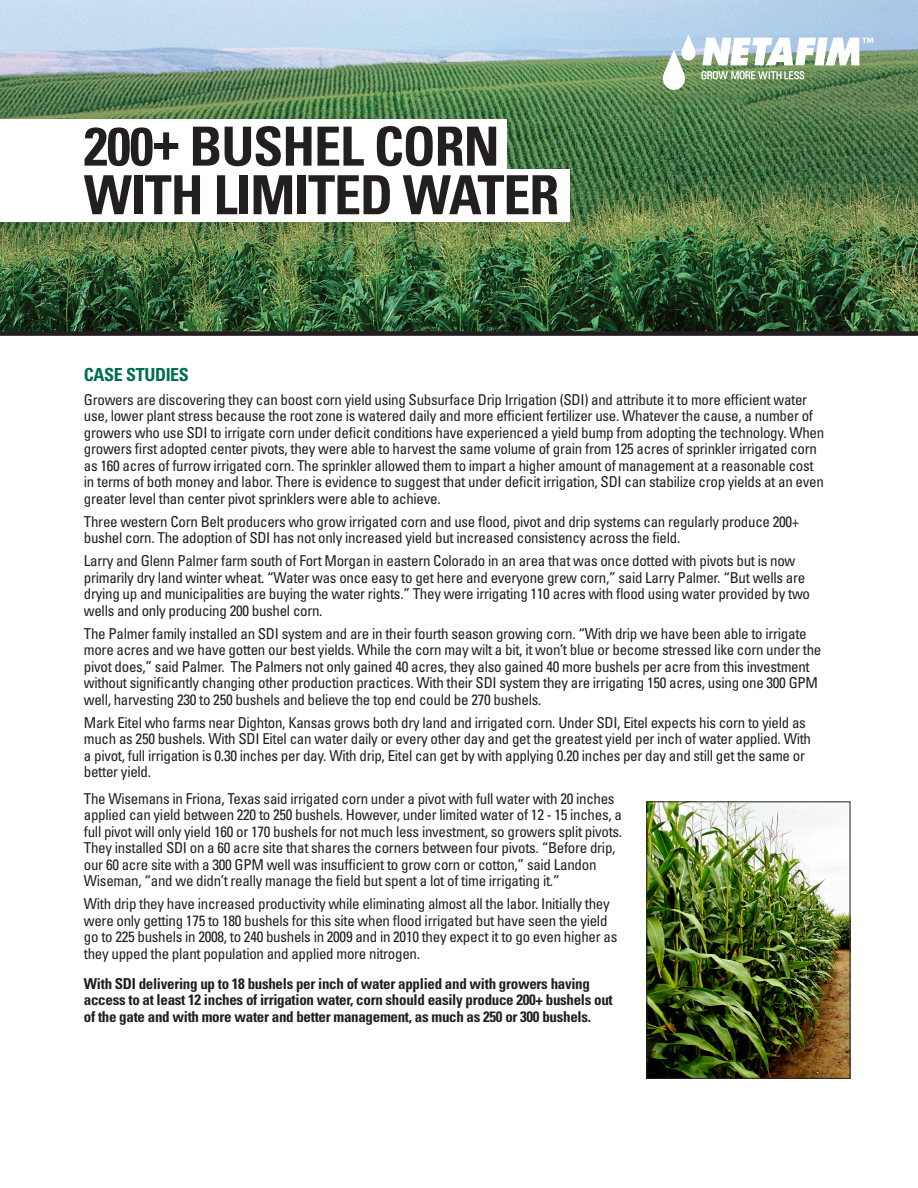
<style>
.page{position:relative;width:918px;height:1188px;background:#fff}
.page>*{position:absolute;margin:0;border:0;box-sizing:border-box;transform-origin:0 0}
.t1{font:700 condensed 54px "Univers LT Std";letter-spacing:-.02em;color:#231f20}
.t2{font:700 condensed 18px "Univers LT Std";letter-spacing:-.02em;color:#006e51}
.t3{font:condensed 15px/16.5px "Univers LT Std";letter-spacing:-.02em;color:#231f20}
.t4{font:700 condensed 15px/16.5px "Univers LT Std";letter-spacing:-.02em;color:#231f20}
</style>
<div class="page">
<img style="left:0;top:0;width:918px;height:331px">
<div style="left:0;top:119px;width:507px;height:52px;background:#fff"></div>
<div style="left:0;top:169px;width:569px;height:53px;background:#fff"></div>
<div style="left:0;top:331px;width:918px;height:5px;background:#231f20"></div>
<svg style="left:662px;top:35px;width:211px;height:55px"></svg>
<img style="left:648px;top:803px;width:200px;height:274px">
<div style="left:646px;top:801px;width:204px;height:278px;border:1px solid #231f20"></div>
<p class="t1" style="left:84px;top:113px;width:417px">200+ BUSHEL CORN</p>
<p class="t1" style="left:84px;top:162px;width:477px">WITH LIMITED WATER</p>
<p class="t2" style="left:84px;top:364px;width:107px">CASE STUDIES</p>
<p class="t3" style="left:84px;top:391px;width:742px">Growers are discovering they can boost corn yield using Subsurface Drip Irrigation (SDI) and attribute it to more efficient water use, lower plant stress because the root zone is watered daily and more efficient fertilizer use. Whatever the cause, a number of growers who use SDI to irrigate corn under deficit conditions have experienced a yield bump from adopting the technology. When growers first adopted center pivots, they were able to harvest the same volume of grain from 125 acres of sprinkler irrigated corn as 160 acres of furrow irrigated corn. The sprinkler allowed them to impart a higher amount of management at a reasonable cost in terms of both money and labor. There is evidence to suggest that under deficit irrigation, SDI can stabilize crop yields at an even greater level than center pivot sprinklers were able to achieve.</p>
<p class="t3" style="left:84px;top:513px;width:717px">Three western Corn Belt producers who grow irrigated corn and use flood, pivot and drip systems can regularly produce 200+ bushel corn. The adoption of SDI has not only increased yield but increased consistency across the field.</p>
<p class="t3" style="left:84px;top:552px;width:728px">Larry and Glenn Palmer farm south of Fort Morgan in eastern Colorado in an area that was once dotted with pivots but is now primarily dry land winter wheat. “Water was once easy to get here and everyone grew corn,” said Larry Palmer. “But wells are drying up and municipalities are buying the water rights.” They were irrigating 110 acres with flood using water provided by two wells and only producing 200 bushel corn.</p>
<p class="t3" style="left:84px;top:625px;width:739px">The Palmer family installed an SDI system and are in their fourth season growing corn. “With drip we have been able to irrigate more acres and we have gotten our best yields. While the corn may wilt a bit, it won’t blue or become stressed like corn under the pivot does,” said Palmer. The Palmers not only gained 40 acres, they also gained 40 more bushels per acre from this investment without significantly changing other production practices. With their SDI system they are irrigating 150 acres, using one 300 GPM well, harvesting 230 to 250 bushels and believe the top end could be 270 bushels.</p>
<p class="t3" style="left:84px;top:714px;width:729px">Mark Eitel who farms near Dighton, Kansas grows both dry land and irrigated corn. Under SDI, Eitel expects his corn to yield as much as 250 bushels. With SDI Eitel can water daily or every other day and get the greatest yield per inch of water applied. With a pivot, full irrigation is 0.30 inches per day. With drip, Eitel can get by with applying 0.20 inches per day and still get the same or better yield.</p>
<p class="t3" style="left:84px;top:790px;width:540px">The Wisemans in Friona, Texas said irrigated corn under a pivot with full water with 20 inches applied can yield between 220 to 250 bushels. However, under limited water of 12 - 15 inches, a full pivot will only yield 160 or 170 bushels for not much less investment, so growers split pivots.<br>They installed SDI on a 60 acre site that shares the corners between four pivots. “Before drip, our 60 acre site with a 300 GPM well was insufficient to grow corn or cotton,” said Landon Wiseman, “and we didn’t really manage the field but spent a lot of time irrigating it.”</p>
<p class="t3" style="left:84px;top:895px;width:535px">With drip they have increased productivity while eliminating almost all the labor. Initially they were only getting 175 to 180 bushels for this site when flood irrigated but have seen the yield go to 225 bushels in 2008, to 240 bushels in 2009 and in 2010 they expect it to go even higher as they upped the plant population and applied more nitrogen.</p>
<p class="t4" style="left:84px;top:975px;width:530px">With SDI delivering up to 18 bushels per inch of water applied and with growers having access to at least 12 inches of irrigation water, corn should easily produce 200+ bushels out of the gate and with more water and better management, as much as 250 or 300 bushels.</p>
</div>
